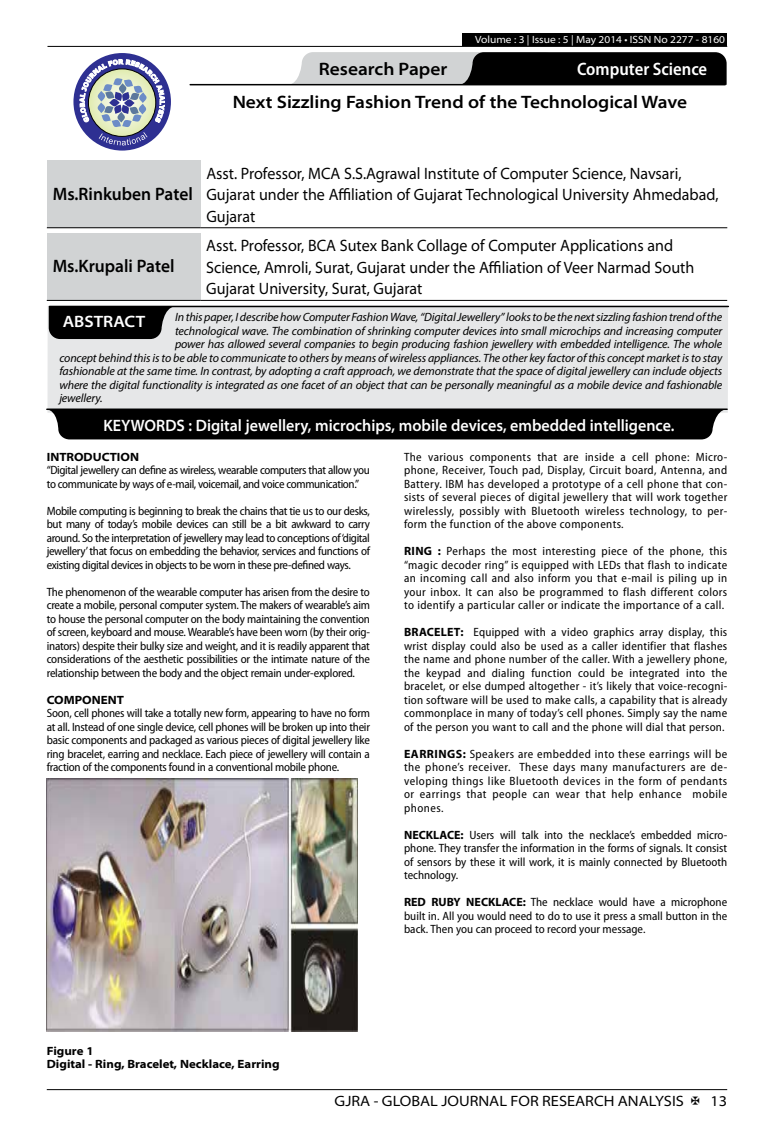
<style>
.page{position:relative;width:774px;height:1136px;background:#fff}
.page>*{position:absolute;margin:0;border:0;box-sizing:border-box;transform-origin:0 0}
.t1{font:600 semi-expanded 18px "Myriad Pro";color:#000}
.t2{font:600 semi-expanded 18px "Myriad Pro";color:#000;scale:.9 1}
.t3{font:600 semi-condensed 18px "Myriad Pro";color:#fff}
.t4{font:semi-expanded 16.5px/21.5px "Myriad Pro";color:#000;scale:.89 1}
.t5{font:600 semi-expanded 16.5px "Myriad Pro";color:#fff;scale:.9 1}
.t6{font:600 semi-expanded 16.5px "Myriad Pro";color:#fff}
.t7{font:semi-expanded 15px "Myriad Pro";color:#000}
.t8{font:semi-condensed 12px/13.5px "Myriad Pro";letter-spacing:-.005em;color:#000;text-align:justify}
.t9{font:italic 12px "Myriad Pro";letter-spacing:-.01em;color:#000}
.t10{font:semi-condensed 12px/13.5px "Myriad Pro";letter-spacing:-.03em;color:#000}
.t11{font:700 semi-expanded 12px/13.5px "Myriad Pro";color:#000}
.t12{font:semi-expanded 10.5px "Myriad Pro";color:#fff}
.s1{font-weight:700;font-stretch:normal}
</style>
<div class="page">
<hr style="left:47px;top:1089px;width:680px;height:1px;background:#000">
<div style="left:462px;top:33px;width:265px;height:13px;background:#000"></div>
<hr style="left:47px;top:46px;width:680px;height:1px;background:#000">
<svg style="left:288px;top:52px;width:439px;height:33px;background:#5a5a5b"></svg>
<hr style="left:190px;top:84px;width:535px;height:1px;background:#000">
<div style="left:73px;top:53px;width:98px;height:97px;background:#2e3092;border-radius:50%"></div>
<svg style="left:80px;top:59px;width:85px;height:86px"></svg>
<div style="left:47px;top:160px;width:153px;height:68px;background:#d1d3d4"></div>
<hr style="left:47px;top:227px;width:153px;height:1px;background:#000">
<hr style="left:200px;top:227px;width:527px;height:1px;background:#000">
<div style="left:47px;top:233px;width:153px;height:67px;background:#d1d3d4"></div>
<hr style="left:47px;top:300px;width:153px;height:1px;background:#000">
<hr style="left:200px;top:300px;width:527px;height:1px;background:#000">
<div style="left:47px;top:306px;width:681px;height:106px;background:#e6e7e8"></div>
<hr style="left:49px;top:306px;width:679px;height:1px;background:#000">
<svg style="left:49px;top:307px;width:126px;height:32px;background:#171717"></svg>
<img style="left:47px;top:778px;width:310px;height:252px">
<hr style="left:47px;top:408px;width:680px;height:2px;background:#000">
<svg style="left:46px;top:409px;width:681px;height:30px;background:#121212"></svg>
<div style="left:72px;top:418px;width:634px;height:17px;background:#000"></div>
<p class="t12" style="left:475px;top:34px;width:251px">Volume : 3 | Issue : 5 | May 2014 • ISSN No 2277 - 8160</p>
<h1 class="t1" style="left:319px;top:59px;width:130px">Research Paper</h1>
<h1 class="t3" style="left:577px;top:59px;width:132px">Computer Science</h1>
<h1 class="t1" style="left:233px;top:92px;width:456px">Next Sizzling Fashion Trend of the Technological Wave</h1>
<h1 class="t2" style="left:53px;top:183px;width:157px">Ms.Rinkuben Patel</h1>
<h2 class="t4" style="left:206px;top:163px;width:577px">Asst. Professor, MCA S.S.Agrawal Institute of Computer Science, Navsari,<br>Gujarat under the Affiliation of Gujarat Technological University Ahmedabad,<br>Gujarat</h2>
<h2 class="t4" style="left:206px;top:235px;width:550px">Asst. Professor, BCA Sutex Bank Collage of Computer Applications and<br>Science, Amroli, Surat, Gujarat under the Affiliation of Veer Narmad South<br>Gujarat University, Surat, Gujarat</h2>
<p class="t9" style="left:175px;top:310px;width:549px">In this paper, I describe how Computer Fashion Wave, “Digital Jewellery” looks to be the next sizzling fashion trend of the</p>
<p class="t9" style="left:175px;top:323px;width:549px">technological wave. The combination of shrinking computer devices into small microchips and increasing computer</p>
<p class="t9" style="left:175px;top:337px;width:549px">power has allowed several companies to begin producing fashion jewellery with embedded intelligence. The whole</p>
<p class="t9" style="left:59px;top:350px;width:664px">concept behind this is to be able to communicate to others by means of wireless appliances. The other key factor of this concept market is to stay</p>
<p class="t9" style="left:59px;top:364px;width:664px">fashionable at the same time. In contrast, by adopting a craft approach, we demonstrate that the space of digital jewellery can include objects</p>
<p class="t9" style="left:59px;top:377px;width:664px">where the digital functionality is integrated as one facet of an object that can be personally meaningful as a mobile device and fashionable</p>
<p class="t9" style="left:59px;top:391px;width:45px">jewellery.</p>
<h1 class="t2" style="left:53px;top:256px;width:137px">Ms.Krupali Patel</h1>
<h2 class="t6" style="left:63px;top:312px;width:84px">ABSTRACT</h2>
<h2 class="t5" style="left:103px;top:416px;width:636px">KEYWORDS : Digital jewellery, microchips, mobile devices, embedded intelligence.</h2>
<p class="t11" style="left:47px;top:450px;width:94px">INTRODUCTION</p>
<p class="t10" style="left:47px;top:463px;width:325px">“Digital jewellery can define as wireless, wearable computers that allow you to communicate by ways of e-mail, voicemail, and voice communication.”</p>
<p class="t8" style="left:47px;top:504px;width:325px">Mobile computing is beginning to break the chains that tie us to our desks, but many of today’s mobile devices can still be a bit awkward to carry around. So the interpretation of jewellery may lead to conceptions of ‘digital jewellery’ that focus on embedding the behavior, services and functions of existing digital devices in objects to be worn in these pre-defined ways.</p>
<p class="t8" style="left:47px;top:585px;width:325px">The phenomenon of the wearable computer has arisen from the desire to create a mobile, personal computer system. The makers of wearable’s aim to house the personal computer on the body maintaining the convention of screen, keyboard and mouse. Wearable’s have been worn (by their orig&shy;inators) despite their bulky size and weight, and it is readily apparent that considerations of the aesthetic possibilities or the intimate nature of the relationship between the body and the object remain under-explored.</p>
<p class="t11" style="left:47px;top:693px;width:79px">COMPONENT</p>
<p class="t8" style="left:47px;top:706px;width:325px">Soon, cell phones will take a totally new form, appearing to have no form at all. Instead of one single device, cell phones will be broken up into their basic components and packaged as various pieces of digital jewellery like ring bracelet, earring and necklace. Each piece of jewellery will contain a fraction of the components found in a conventional mobile phone.</p>
<p class="t8" style="left:404px;top:450px;width:325px">The various components that are inside a cell phone: Micro&shy;phone, Receiver, Touch pad, Display, Circuit board, Antenna, and Battery. IBM has developed a prototype of a cell phone that con&shy;sists of several pieces of digital jewellery that will work together wirelessly, possibly with Bluetooth wireless technology, to per&shy;form the function of the above components.</p>
<p class="t8" style="left:404px;top:544px;width:325px"><span class="s1">RING :</span> Perhaps the most interesting piece of the phone, this “magic decoder ring” is equipped with LEDs that flash to indicate an incoming call and also inform you that e-mail is piling up in your inbox. It can also be programmed to flash different colors to identify a particular caller or indicate the importance of a call.</p>
<p class="t8" style="left:404px;top:625px;width:325px"><span class="s1">BRACELET:</span> Equipped with a video graphics array display, this wrist display could also be used as a caller identifier that flashes the name and phone number of the caller. With a jewellery phone, the keypad and dialing function could be integrated into the bracelet, or else dumped altogether - it’s likely that voice-recogni&shy;tion software will be used to make calls, a capability that is already commonplace in many of today’s cell phones. Simply say the name of the person you want to call and the phone will dial that person.</p>
<p class="t8" style="left:404px;top:747px;width:325px"><span class="s1">EARRINGS:</span> Speakers are embedded into these earrings will be the phone’s receiver. These days many manufacturers are de&shy;veloping things like Bluetooth devices in the form of pendants or earrings that people can wear that help enhance mobile phones.</p>
<p class="t8" style="left:404px;top:828px;width:325px"><span class="s1">NECKLACE:</span> Users will talk into the necklace’s embedded micro&shy;phone. They transfer the information in the forms of signals. It consist of sensors by these it will work, it is mainly connected by Bluetooth technology.</p>
<p class="t8" style="left:404px;top:895px;width:325px"><span class="s1">RED RUBY NECKLACE:</span> The necklace would have a microphone built in. All you would need to do to use it press a small button in the back. Then you can proceed to record your message.</p>
<p class="t11" style="left:47px;top:1044px;width:234px">Figure 1<br>Digital - Ring, Bracelet, Necklace, Earring</p>
<p class="t7" style="left:335px;top:1092px;width:351px">GJRA - GLOBAL JOURNAL FOR RESEARCH ANALYSIS</p>
<p class="t7" style="left:710px;top:1092px;width:18px">13</p>
</div>
